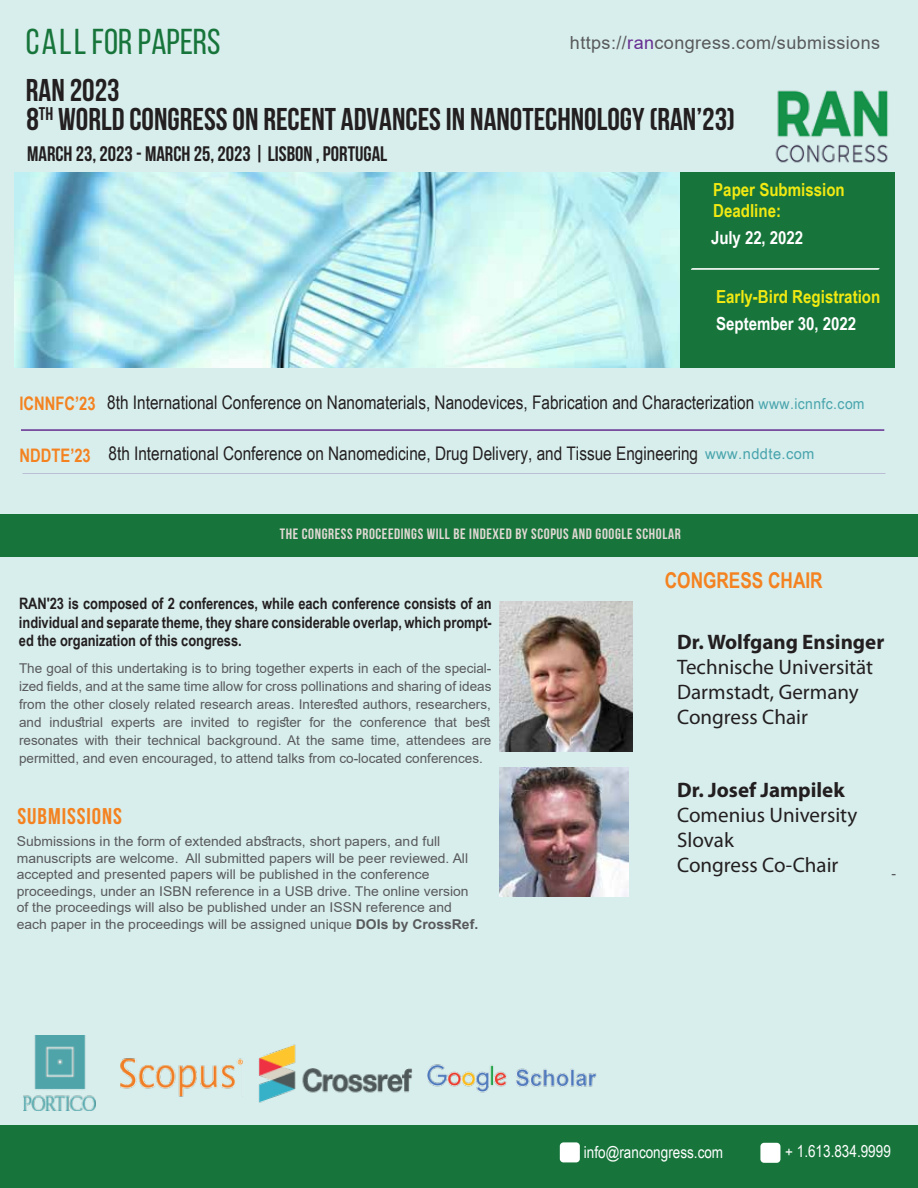
<style>
.page{position:relative;width:918px;height:1188px;background:#d8eeec}
.page>*{position:absolute;margin:0;border:0;box-sizing:border-box;transform-origin:0 0}
.t1{font:36px "Bebas Neue";color:#17753b}
.t2{font:700 31.5px "Bebas Neue";color:#231f20}
.t3{font:700 22.8px "Bebas Neue";letter-spacing:.04em;color:#f48220}
.t4{font:700 21.75px "Arial Narrow";color:#f48220;scale:.96 1}
.t5{font:21px/25.2px "Myriad Pro";color:#231f20}
.t6{font:700 21px "Bebas Neue";color:#231f20}
.t7{font:700 21px "Myriad Pro";color:#231f20}
.t8{font:18.75px "Arial Narrow";color:#231f20}
.t9{font:700 18.6px "Arial Narrow";color:#f48220;scale:.96 1}
.t10{font:700 18px/21.6px "Arial Narrow";color:#f1e912}
.t11{font:18px "Arial";letter-spacing:.025em;color:#58595b}
.t12{font:700 18px "Arial Narrow";letter-spacing:-.005em;color:#fff}
.t13{font:16.5px "Arial Narrow";color:#fff}
.t14{font:700 15.75px/18.8px "Arial Narrow";letter-spacing:-.005em;color:#231f20;text-align:justify}
.t15{font:700 15px "Bebas Neue";letter-spacing:.04em;color:#e0d8d3}
.t16{font:15px "Arial Narrow";letter-spacing:.025em;color:#48a4ad;scale:1.14 1}
.t17{font:15px "Arial Narrow";letter-spacing:.025em;color:#48a4ad;scale:1.19 1}
.t18{font:13.5px/18px "Arial";color:#58595b;text-align:justify}
.s1{color:#662d91}
.s2{font-weight:700}
</style>
<div class="page">
<div style="left:543px;top:172px;width:352px;height:195px;background:#17753b"></div>
<img style="left:500px;top:602px;width:132px;height:149px">
<div style="left:0;top:1126px;width:918px;height:62px;background:#17753b"></div>
<div style="left:560px;top:1142px;width:20px;height:20px;background:#fff;border-radius:4px"></div>
<div style="left:760px;top:1143px;width:20px;height:20px;background:#fff;border-radius:4px"></div>
<hr style="left:21px;top:429px;width:863px;height:2px;background:#662d91">
<div style="left:0;top:514px;width:918px;height:42px;background:#17753b"></div>
<svg style="left:691px;top:268px;width:189px;height:2px"></svg>
<img style="left:23px;top:1035px;width:389px;height:76px">
<img style="left:427px;top:1064px;width:170px;height:29px">
<img style="left:15px;top:172px;width:665px;height:195px">
<img style="left:775px;top:90px;width:113px;height:73px">
<img style="left:500px;top:768px;width:129px;height:129px">
<h1 class="t1" style="left:26px;top:22px;width:196px">CALL FOR PAPERS</h1>
<h2 class="t2" style="left:26px;top:73px;width:95px">RAN 2023</h2>
<h3 class="t11" style="left:570px;top:30px;width:312px">https://<span class="s1">ran</span>congress.com/submissions</h3>
<h2 class="t2" style="left:26px;top:102px;width:710px">8<sup>TH</sup> WORLD CONGRESS ON RECENT ADVANCES IN NANOTECHNOLOGY (RAN’23)</h2>
<h3 class="t6" style="left:27px;top:143px;width:362px">MARCH 23, 2023 - MARCH 25, 2023 | LISBON , PORTUGAL</h3>
<h3 class="t10" style="left:713px;top:178px;width:133px">Paper Submission<br>Deadline:</h3>
<h3 class="t12" style="left:711px;top:224px;width:94px">July 22, 2022</h3>
<h3 class="t10" style="left:716px;top:285px;width:166px">Early-Bird Registration</h3>
<h3 class="t12" style="left:716px;top:310px;width:141px">September 30, 2022</h3>
<h3 class="t8" style="left:20px;top:388px;width:736px"><sub>ICNNFC’23</sub> 8th International Conference on Nanomaterials, Nanodevices, Fabrication and Characterization</h3>
<h3 class="t9" style="left:20px;top:442px;width:76px">NDDTE’23</h3>
<p class="t16" style="left:759px;top:392px;width:94px">www.icnnfc.com</p>
<p class="t17" style="left:705px;top:442px;width:93px">www.nddte.com</p>
<h3 class="t8" style="left:109px;top:439px;width:591px">8th International Conference on Nanomedicine, Drug Delivery, and Tissue Engineering</h3>
<p class="t15" style="left:280px;top:526px;width:402px">THE CONGRESS PROCEEDINGS WILL BE INDEXED BY SCOPUS AND GOOGLE SCHOLAR</p>
<h3 class="t4" style="left:665px;top:564px;width:166px">CONGRESS CHAIR</h3>
<p class="t14" style="left:19px;top:593px;width:474px">RAN'23 is composed of 2 conferences, while each conference consists of an individual and separate theme, they share considerable overlap, which prompt&shy;ed the organization of this congress.</p>
<p class="t18" style="left:19px;top:659px;width:474px">The goal of this undertaking is to bring together experts in each of the special&shy;ized fields, and at the same time allow for cross pollinations and sharing of ideas from the other closely related research areas. Interested authors, researchers, and industrial experts are invited to register for the conference that best resonates with their technical background. At the same time, attendees are permitted, and even encouraged, to attend talks from co-located conferences.</p>
<h3 class="t3" style="left:18px;top:804px;width:106px">SUBMISSIONS</h3>
<p class="t18" style="left:17px;top:833px;width:463px;line-height:16.5px;text-align:left">Submissions in the form of extended abstracts, short papers, and full manuscripts are welcome. All submitted papers will be peer reviewed. All accepted and presented papers will be published in the conference proceedings, under an ISBN reference in a USB drive. The online version of the proceedings will also be published under an ISSN reference and each paper in the proceedings will be assigned unique <span class="s2">DOIs by CrossRef.</span></p>
<h3 class="t7" style="left:677px;top:628px;width:209px">Dr. Wolfgang Ensinger</h3>
<h3 class="t5" style="left:677px;top:654px;width:198px">Technische Universität<br>Darmstadt, Germany<br>Congress Chair</h3>
<h3 class="t7" style="left:677px;top:776px;width:169px">Dr. Josef Jampilek</h3>
<h3 class="t5" style="left:677px;top:802px;width:182px">Comenius University<br>Slovak<br>Congress Co-Chair</h3>
<p class="t18" style="left:892px;top:864px;width:6px">-</p>
<p class="t13" style="left:584px;top:1140px;width:141px">info@rancongress.com</p>
<p class="t13" style="left:785px;top:1139px;width:107px">+ 1.613.834.9999</p>
</div>
